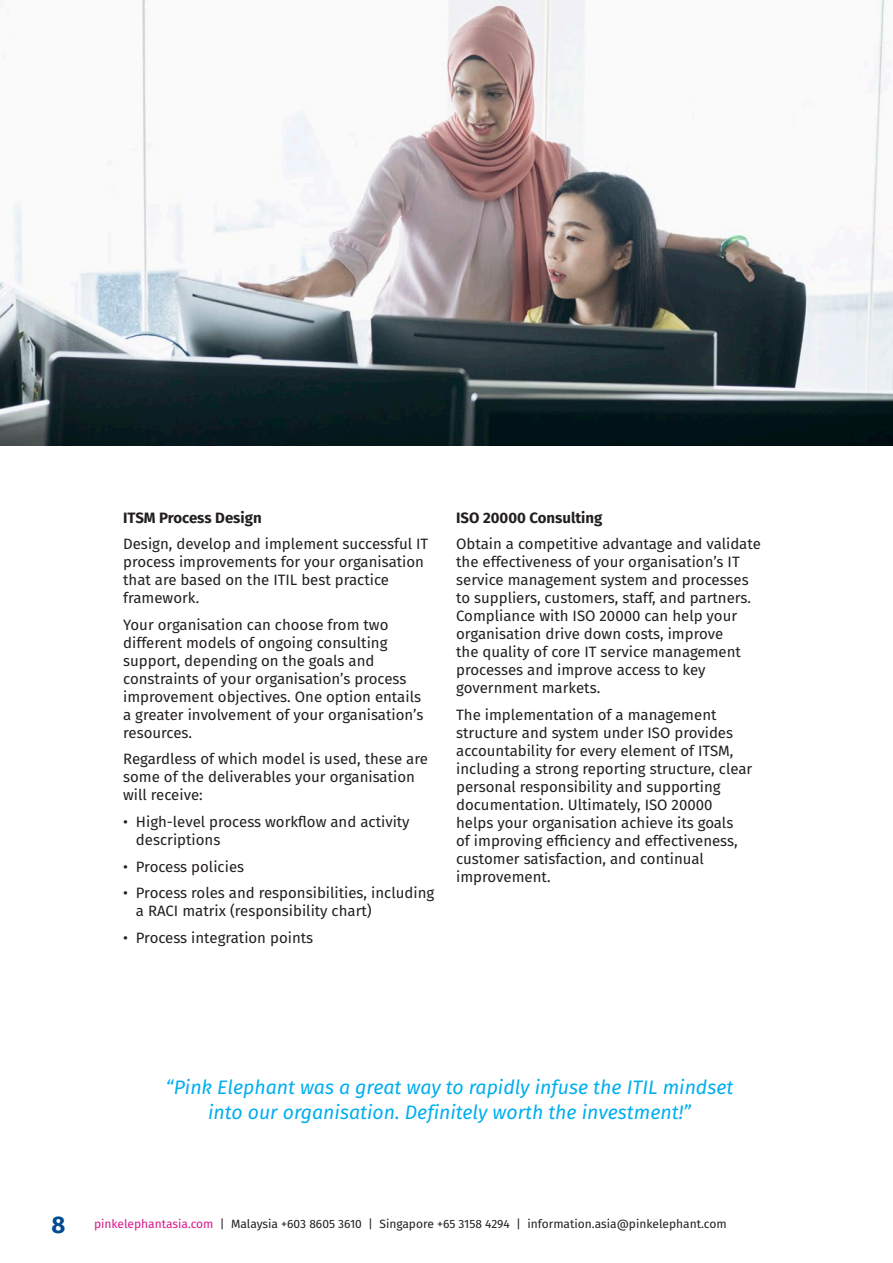
<style>
.page{position:relative;width:893px;height:1263px;background:#fff}
.page>*{position:absolute;margin:0;border:0;box-sizing:border-box;transform-origin:0 0}
.t1{font:700 24px "Fira Sans";color:#004b8e}
.t2{font:italic 19.5px/25.5px "Fira Sans";color:#00aeef;text-align:center}
.t3{font:15px/18px "Fira Sans";color:#231f20}
.t4{font:700 15px "Fira Sans";color:#231f20}
.t5{font:12px "Fira Sans";color:#231f20}
.s1{color:#d9188b}
</style>
<div class="page">
<img style="left:0;top:0;width:893px;height:446px">
<p class="t4" style="left:123px;top:505px;width:140px">ITSM Process Design</p>
<p class="t3" style="left:123px;top:535px;width:307px">Design, develop and implement successful IT process improvements for your organisation that are based on the ITIL best practice framework.</p>
<p class="t3" style="left:123px;top:615px;width:302px">Your organisation can choose from two different models of ongoing consulting support, depending on the goals and constraints of your organisation’s process improvement objectives. One option entails a greater involvement of your organisation’s resources.</p>
<p class="t3" style="left:123px;top:750px;width:306px">Regardless of which model is used, these are some of the deliverables your organisation will receive:</p>
<p class="t3" style="left:136px;top:812px;width:275px;text-indent:-13px">• High-level process workflow and activity descriptions</p>
<p class="t3" style="left:123px;top:857px;width:123px">• Process policies</p>
<p class="t3" style="left:136px;top:883px;width:300px;text-indent:-13px">• Process roles and responsibilities, including a RACI matrix (responsibility chart)</p>
<p class="t3" style="left:123px;top:928px;width:192px">• Process integration points</p>
<p class="t4" style="left:456px;top:505px;width:148px">ISO 20000 Consulting</p>
<p class="t3" style="left:456px;top:535px;width:306px">Obtain a competitive advantage and validate the effectiveness of your organisation’s IT service management system and processes to suppliers, customers, staff, and partners.<br>Compliance with ISO 20000 can help your organisation drive down costs, improve<br>the quality of core IT service management processes and improve access to key government markets.</p>
<p class="t3" style="left:456px;top:705px;width:298px">The implementation of a management structure and system under ISO provides accountability for every element of ITSM, including a strong reporting structure, clear personal responsibility and supporting documentation. Ultimately, ISO 20000 helps your organisation achieve its goals<br>of improving efficiency and effectiveness, customer satisfaction, and continual improvement.</p>
<h2 class="t2" style="left:166px;top:1074px;width:569px">“Pink Elephant was a great way to rapidly infuse the ITIL mindset into our organisation. Definitely worth the investment!”</h2>
<h1 class="t1" style="left:52px;top:1204px;width:15px">8</h1>
<p class="t5" style="left:94px;top:1215px;width:634px"><span class="s1">pinkelephantasia.com</span> | Malaysia +603 8605 3610 | Singapore +65 3158 4294 | information.asia@pinkelephant.com</p>
</div>
